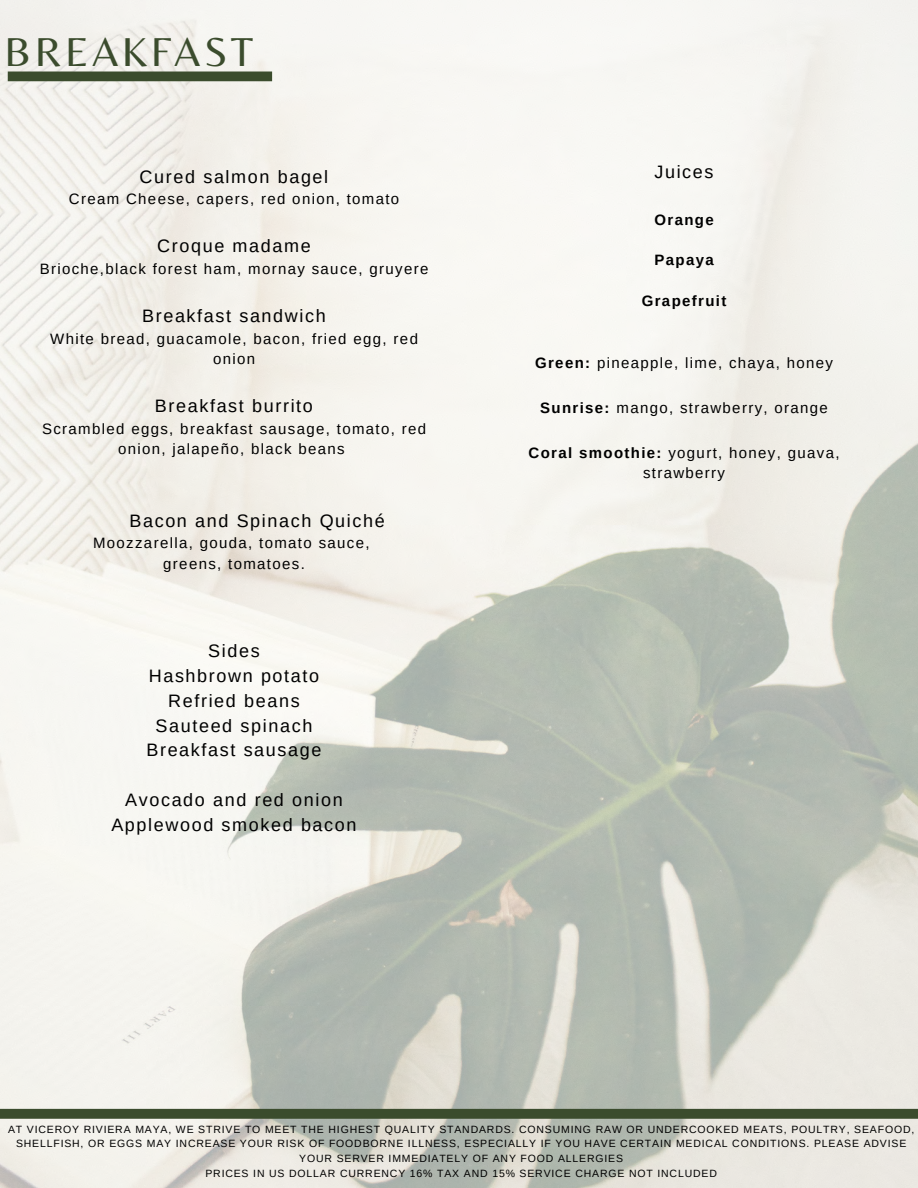
<style>
.page{position:relative;width:918px;height:1188px;background:#fff}
.page>*{position:absolute;margin:0;border:0;box-sizing:border-box;transform-origin:0 0}
.t1{font:42px "Belleza";letter-spacing:.08em;color:#3b4c2d}
.t2{font:18px "Arimo";letter-spacing:.09em;color:#000}
.t3{font:15px/20.2px "Arimo";letter-spacing:.09em;color:#000;text-align:center}
.t4{font:700 15px "Arimo";letter-spacing:.09em;color:#000}
.t5{font:10.5px/14.5px "Arimo";letter-spacing:.08em;color:#000;text-align:center}
.s1{font-weight:700}
</style>
<div class="page">
<img style="left:0;top:0;width:918px;height:1188px">
<svg style="left:0;top:1109px;width:918px;height:10px;background:#3e4f30"></svg>
<div style="left:8px;top:72px;width:264px;height:9px;background:#3b4c2d"></div>
<p class="t1" style="left:4px;top:27px;width:250px">BREAKFAST</p>
<p class="t2" style="left:140px;top:166px;width:190px">Cured salmon bagel</p>
<p class="t3" style="left:69px;top:189px;width:332px">Cream Cheese, capers, red onion, tomato</p>
<p class="t2" style="left:157px;top:236px;width:155px">Croque madame</p>
<p class="t3" style="left:40px;top:258px;width:390px">Brioche,black forest ham, mornay sauce, gruyere</p>
<p class="t2" style="left:142px;top:306px;width:185px">Breakfast sandwich</p>
<p class="t3" style="left:50px;top:328px;width:369px">White bread, guacamole, bacon, fried egg, red onion</p>
<p class="t2" style="left:155px;top:396px;width:159px">Breakfast burrito</p>
<p class="t3" style="left:42px;top:418px;width:386px">Scrambled eggs, breakfast sausage, tomato, red onion, jalapeño, black beans</p>
<p class="t2" style="left:130px;top:511px;width:257px">Bacon and Spinach Quiché</p>
<p class="t3" style="left:93px;top:533px;width:278px">Moozzarella, gouda, tomato sauce, greens, tomatoes.</p>
<p class="t2" style="left:208px;top:641px;width:53px">Sides</p>
<p class="t2" style="left:149px;top:666px;width:172px">Hashbrown potato</p>
<p class="t2" style="left:168px;top:691px;width:133px">Refried beans</p>
<p class="t2" style="left:156px;top:715px;width:158px">Sauteed spinach</p>
<p class="t2" style="left:146px;top:740px;width:177px">Breakfast sausage</p>
<p class="t2" style="left:125px;top:790px;width:219px">Avocado and red onion</p>
<p class="t2" style="left:111px;top:814px;width:247px">Applewood smoked bacon</p>
<p class="t2" style="left:654px;top:162px;width:61px">Juices</p>
<p class="t4" style="left:655px;top:212px;width:61px">Orange</p>
<p class="t4" style="left:655px;top:252px;width:61px">Papaya</p>
<p class="t4" style="left:642px;top:293px;width:86px">Grapefruit</p>
<p class="t3" style="left:535px;top:353px;width:299px"><span class="s1">Green:</span> pineapple, lime, chaya, honey</p>
<p class="t3" style="left:540px;top:398px;width:289px"><span class="s1">Sunrise:</span> mango, strawberry, orange</p>
<p class="t3" style="left:529px;top:443px;width:312px"><span class="s1">Coral smoothie:</span> yogurt, honey, guava, strawberry</p>
<p class="t5" style="left:8px;top:1122px;width:908px">AT VICEROY RIVIERA MAYA, WE STRIVE TO MEET THE HIGHEST QUALITY STANDARDS. CONSUMING RAW OR UNDERCOOKED MEATS, POULTRY, SEAFOOD, SHELLFISH, OR EGGS MAY INCREASE YOUR RISK OF FOODBORNE ILLNESS, ESPECIALLY IF YOU HAVE CERTAIN MEDICAL CONDITIONS. PLEASE ADVISE YOUR SERVER IMMEDIATELY OF ANY FOOD ALLERGIES<br>PRICES IN US DOLLAR CURRENCY 16% TAX AND 15% SERVICE CHARGE NOT INCLUDED</p>
</div>
